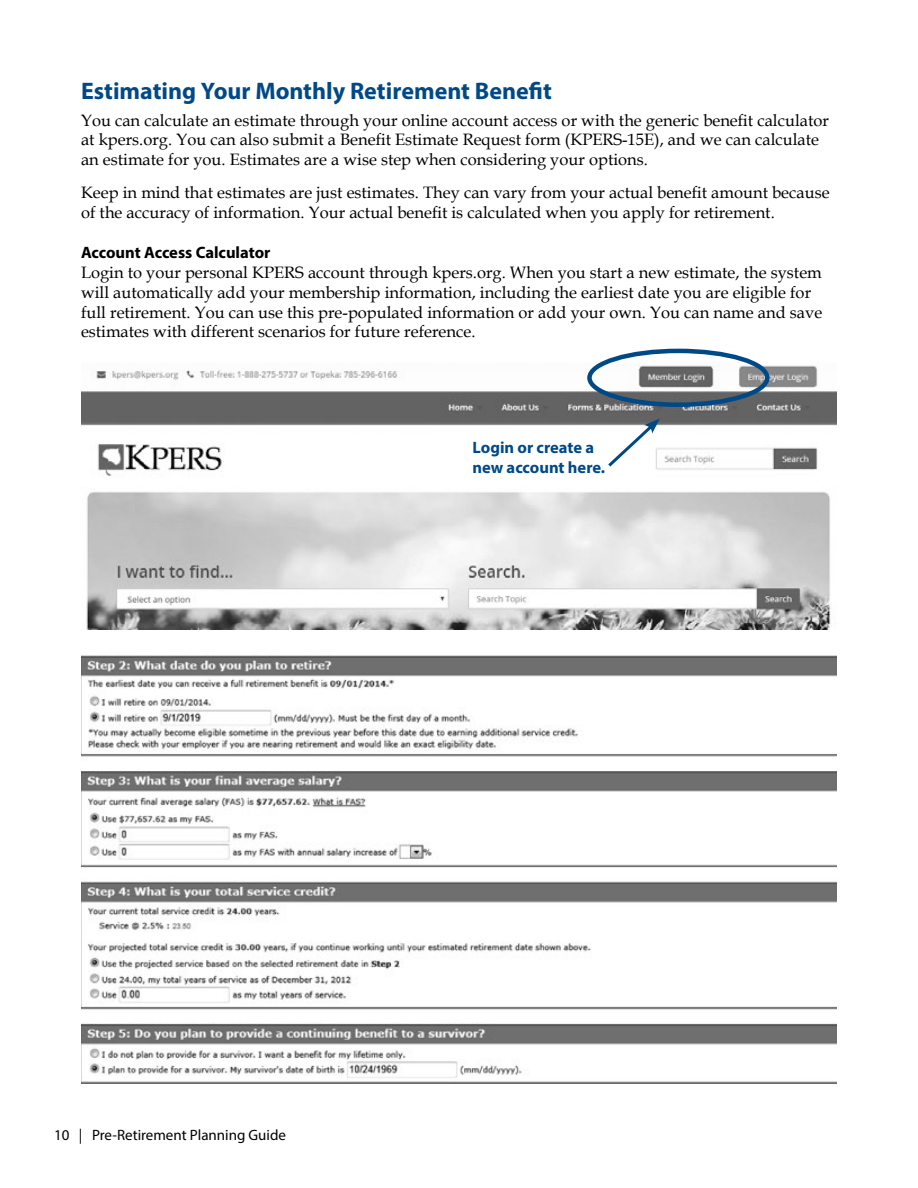
<style>
.page{position:relative;width:918px;height:1188px;background:#fff}
.page>*{position:absolute;margin:0;border:0;box-sizing:border-box;transform-origin:0 0}
.t1{font:700 24px "Myriad Pro";color:#004987}
.t2{font:16.5px/19.8px "Book Antiqua";color:#000}
.t3{font:700 16.5px/19.8px "Myriad Pro";color:#004987}
.t4{font:700 16.5px "Myriad Pro";letter-spacing:-.005em;color:#000}
.t5{font:15px "Myriad Pro";color:#000}
</style>
<div class="page">
<img style="left:81px;top:361px;width:756px;height:269px">
<img style="left:81px;top:655px;width:756px;height:428px">
<div style="left:587px;top:349px;width:182px;height:58px;border:4px solid #004987;border-radius:50%"></div>
<svg style="left:605px;top:418px;width:55px;height:52px"></svg>
<h1 class="t1" style="left:81px;top:75px;width:472px">Estimating Your Monthly Retirement Benefit</h1>
<p class="t2" style="left:81px;top:110px;width:749px">You can calculate an estimate through your online account access or with the generic benefit calculator at kpers.org. You can also submit a Benefit Estimate Request form (KPERS-15E), and we can calculate an estimate for you. Estimates are a wise step when considering your options.</p>
<p class="t2" style="left:81px;top:183px;width:750px">Keep in mind that estimates are just estimates. They can vary from your actual benefit amount because of the accuracy of information. Your actual benefit is calculated when you apply for retirement.</p>
<p class="t4" style="left:81px;top:242px;width:191px">Account Access Calculator</p>
<p class="t2" style="left:81px;top:262px;width:743px">Login to your personal KPERS account through kpers.org. When you start a new estimate, the system will automatically add your membership information, including the earliest date you are eligible for full retirement. You can use this pre-populated information or add your own. You can name and save estimates with different scenarios for future reference.</p>
<p class="t3" style="left:472px;top:437px;width:134px">Login or create a new account here.</p>
<p class="t5" style="left:54px;top:1125px;width:234px">10 | Pre-Retirement Planning Guide</p>
</div>
